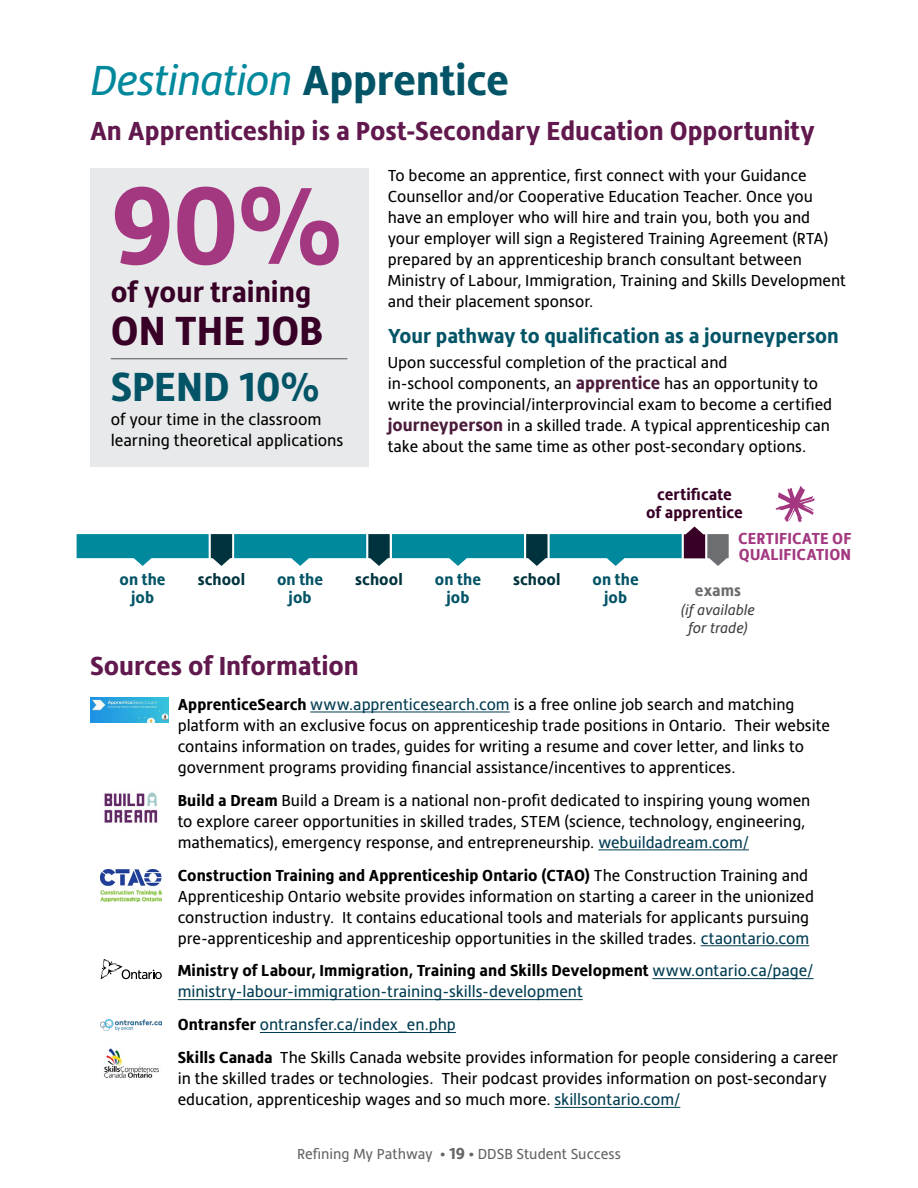
<style>
.page{position:relative;width:918px;height:1188px;background:#fff}
.page>*{position:absolute;margin:0;border:0;box-sizing:border-box;transform-origin:0 0}
.Infographic_90{font:700 113.25px "Hedley New";color:#a33880}
.Italic_Header_H1{font:italic 43.5px "Hedley New";letter-spacing:-.02em;color:#00889c}
.infographic_2{font:700 42px "Hedley New";color:#380026}
.infographic_3{font:700 42px "Hedley New";color:#035466}
.infographic_2-2{font:700 29.4px "Hedley New";color:#380026}
.An_Apprentice{font:700 27px "Hedley New";color:#61184d}
.h3_Purple{font:700 27px "Hedley New";color:#61184d}
.t1{font:700 21px "Hedley New";color:#035466}
.Body_Copy{font:16.8px/21px "Hedley New";letter-spacing:-.005em;color:#000}
.Body_Copy-2{font:16.5px/21px "Hedley New";color:#000}
.Body_Copy-3{font:16.5px/21px "Hedley New";color:#003c52}
.Infographic_Teal{font:700 16.5px/18px "Hedley New";letter-spacing:.005em;color:#035466;text-align:center}
.Infographic_End{font:700 16.5px/16.5px "Hedley New";letter-spacing:.005em;color:#a33880}
.Infographic_Purple{font:700 16.5px/18px "Hedley New";letter-spacing:.005em;color:#380026;text-align:center}
.Infographic_DTeal{font:700 16.5px "Hedley New";letter-spacing:.005em;color:#00333d}
.Grey_Infographic{font:700 16.5px "Hedley New";letter-spacing:.005em;color:#6d6e71}
.t2{font:15px "Hedley New";color:#636466}
.Infographic_Grey_Italic{font:italic 15px/18px "Hedley New";letter-spacing:.005em;color:#414042;text-align:center}
.s1{font-weight:700;font-style:normal;color:#035466}
.s2{font-weight:700;font-size:18px;color:#4c1c3b}
.s3{font-weight:700}
.s4{color:#003c52}
.s5{font-weight:700;color:#000}
.s6{font-weight:700;font-size:16.5px}
</style>
<div class="page">
<div style="left:90px;top:168px;width:278px;height:299px;background:#e6e7e8"></div>
<hr style="left:111px;top:358px;width:236px;height:1px;background:#7b7c7f">
<svg style="left:77px;top:527px;width:652px;height:39px"></svg>
<svg style="left:776px;top:486px;width:39px;height:36px"></svg>
<hr style="left:310px;top:712px;width:200px;height:1px;background:#003c52">
<hr style="left:598px;top:850px;width:151px;height:1px;background:#003c52">
<hr style="left:701px;top:945px;width:108px;height:1px;background:#003c52">
<hr style="left:652px;top:978px;width:162px;height:1px;background:#003c52">
<hr style="left:178px;top:999px;width:405px;height:1px;background:#003c52">
<hr style="left:260px;top:1032px;width:196px;height:1px;background:#003c52">
<hr style="left:554px;top:1107px;width:126px;height:1px;background:#003c52">
<img style="left:90px;top:697px;width:79px;height:25px">
<img style="left:104px;top:792px;width:54px;height:31px">
<img style="left:101px;top:869px;width:61px;height:32px">
<svg style="left:101px;top:959px;width:61px;height:20px"></svg>
<img style="left:101px;top:1019px;width:61px;height:12px">
<img style="left:104px;top:1048px;width:55px;height:30px">
<h1 class="Italic_Header_H1" style="left:90px;top:56px;width:421px">Destination <span class="s1">Apprentice</span></h1>
<h2 class="An_Apprentice" style="left:90px;top:116px;width:727px">An Apprenticeship is a Post-Secondary Education Opportunity</h2>
<p class="Infographic_90" style="left:111px;top:161px;width:234px">90%</p>
<p class="infographic_2-2" style="left:111px;top:275px;width:202px">of your training</p>
<p class="infographic_2" style="left:111px;top:307px;width:214px">ON THE JOB</p>
<p class="infographic_3" style="left:111px;top:363px;width:211px">SPEND 10%</p>
<p class="Body_Copy" style="left:111px;top:408px;width:234px">of your time in the classroom learning theoretical applications</p>
<p class="Body_Copy-2" style="left:388px;top:165px;width:460px">To become an apprentice, first connect with your Guidance Counsellor and/or Cooperative Education Teacher. Once you have an employer who will hire and train you, both you and your employer will sign a Registered Training Agreement (RTA) prepared by an apprenticeship branch consultant between Ministry of Labour, Immigration, Training and Skills Development and their placement sponsor.</p>
<h3 class="t1" style="left:388px;top:324px;width:453px">Your pathway to qualification as a journeyperson</h3>
<p class="Body_Copy-2" style="left:388px;top:352px;width:446px">Upon successful completion of the practical and<br>in-school components, an <span class="s2">apprentice</span> has an opportunity to write the provincial/interprovincial exam to become a certified <span class="s2">journeyperson</span> in a skilled trade. A typical apprenticeship can take about the same time as other post-secondary options.</p>
<p class="Infographic_Purple" style="left:646px;top:485px;width:98px">certificate<br>of apprentice</p>
<p class="Infographic_End" style="left:738px;top:530px;width:115px">CERTIFICATE OF<br>QUALIFICATION</p>
<p class="Infographic_Teal" style="left:120px;top:571px;width:48px">on the job</p>
<p class="Infographic_DTeal" style="left:198px;top:571px;width:49px">school</p>
<p class="Infographic_Teal" style="left:277px;top:571px;width:48px">on the job</p>
<p class="Infographic_DTeal" style="left:355px;top:571px;width:49px">school</p>
<p class="Infographic_Teal" style="left:435px;top:571px;width:48px">on the job</p>
<p class="Infographic_DTeal" style="left:513px;top:571px;width:49px">school</p>
<p class="Infographic_Teal" style="left:593px;top:571px;width:48px">on the job</p>
<p class="Grey_Infographic" style="left:695px;top:581px;width:48px">exams</p>
<p class="Infographic_Grey_Italic" style="left:681px;top:601px;width:76px">(if available for trade)</p>
<h3 class="h3_Purple" style="left:90px;top:650px;width:270px">Sources of Information</h3>
<p class="Body_Copy-2" style="left:178px;top:694px;width:654px"><span class="s3">ApprenticeSearch</span> <span class="s4">www.apprenticesearch.com</span> is a free online job search and matching platform with an exclusive focus on apprenticeship trade positions in Ontario. Their website contains information on trades, guides for writing a resume and cover letter, and links to government programs providing financial assistance/incentives to apprentices.</p>
<p class="Body_Copy-2" style="left:178px;top:789px;width:634px"><span class="s3">Build a Dream</span> Build a Dream is a national non-profit dedicated to inspiring young women to explore career opportunities in skilled trades, STEM (science, technology, engineering, mathematics), emergency response, and entrepreneurship. <span class="s4">webuildadream.com/</span></p>
<p class="Body_Copy-2" style="left:178px;top:864px;width:638px"><span class="s3">Construction Training and Apprenticeship Ontario (CTAO)</span> The Construction Training and Apprenticeship Ontario website provides information on starting a career in the unionized construction industry. It contains educational tools and materials for applicants pursuing pre-apprenticeship and apprenticeship opportunities in the skilled trades. <span class="s4">ctaontario.com</span></p>
<p class="Body_Copy-3" style="left:178px;top:960px;width:637px"><span class="s5">Ministry of Labour, Immigration, Training and Skills Development</span> www.ontario.ca/page/ ministry-labour-immigration-training-skills-development</p>
<p class="Body_Copy-3" style="left:178px;top:1014px;width:280px"><span class="s5">Ontransfer</span> ontransfer.ca/index_en.php</p>
<p class="Body_Copy-2" style="left:178px;top:1047px;width:662px"><span class="s3">Skills Canada</span> The Skills Canada website provides information for people considering a career in the skilled trades or technologies. Their podcast provides information on post-secondary education, apprenticeship wages and so much more. <span class="s4">skillsontario.com/</span></p>
<p class="t2" style="left:297px;top:1145px;width:325px">Refining My Pathway • <span class="s6">19</span> • DDSB Student Success</p>
</div>
